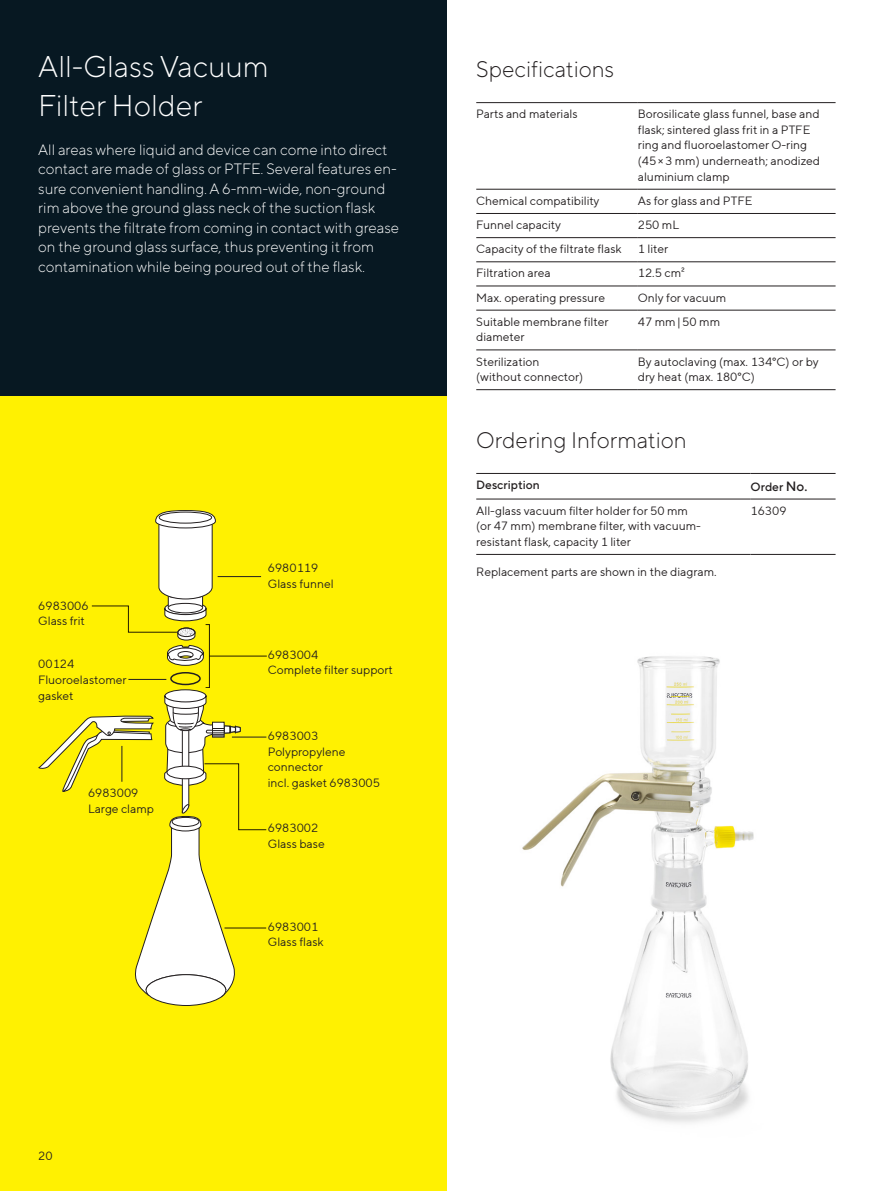
<style>
.page{position:relative;width:893px;height:1191px;background:#fff}
.page>*{position:absolute;margin:0;border:0;box-sizing:border-box;transform-origin:0 0}
.t1{font:300 30px/39px "TT Norms Pro";color:#fff}
.t2{font:300 22.5px "TT Norms Pro";color:#231f20}
.t3{font:300 15px/19.5px "TT Norms Pro";color:#fff}
.t4{font:12px/15.6px "TT Norms Pro";color:#231f20}
.t5{font:500 12px "TT Norms Pro";color:#231f20}
.s1{font-size:13.5px}
</style>
<div class="page">
<div style="left:0;top:395px;width:446px;height:796px;background:#fff101"></div>
<hr style="left:476px;top:189px;width:162px;height:1px;background:#231f20">
<hr style="left:638px;top:189px;width:198px;height:1px;background:#231f20">
<hr style="left:476px;top:213px;width:162px;height:1px;background:#231f20">
<hr style="left:638px;top:213px;width:198px;height:1px;background:#231f20">
<hr style="left:476px;top:237px;width:162px;height:1px;background:#231f20">
<hr style="left:638px;top:237px;width:198px;height:1px;background:#231f20">
<hr style="left:476px;top:261px;width:162px;height:1px;background:#231f20">
<hr style="left:638px;top:261px;width:198px;height:1px;background:#231f20">
<hr style="left:476px;top:286px;width:162px;height:1px;background:#231f20">
<hr style="left:638px;top:286px;width:198px;height:1px;background:#231f20">
<hr style="left:476px;top:310px;width:162px;height:1px;background:#231f20">
<hr style="left:638px;top:310px;width:198px;height:1px;background:#231f20">
<hr style="left:476px;top:350px;width:162px;height:1px;background:#231f20">
<hr style="left:638px;top:350px;width:198px;height:1px;background:#231f20">
<hr style="left:476px;top:102px;width:162px;height:1px;background:#231f20">
<hr style="left:638px;top:102px;width:198px;height:1px;background:#231f20">
<hr style="left:476px;top:389px;width:162px;height:1px;background:#231f20">
<hr style="left:638px;top:389px;width:198px;height:1px;background:#231f20">
<hr style="left:476px;top:554px;width:274px;height:1px;background:#231f20">
<hr style="left:750px;top:554px;width:86px;height:1px;background:#231f20">
<hr style="left:476px;top:473px;width:274px;height:1px;background:#231f20">
<hr style="left:750px;top:473px;width:86px;height:1px;background:#231f20">
<hr style="left:476px;top:499px;width:274px;height:1px;background:#231f20">
<hr style="left:750px;top:499px;width:86px;height:1px;background:#231f20">
<img style="left:522px;top:656px;width:232px;height:467px">
<div style="left:0;top:0;width:446px;height:395px;background:#071822"></div>
<div style="left:146px;top:974px;width:80px;height:31px;background:#fff;border-radius:50%"></div>
<div style="left:146px;top:974px;width:80px;height:32px;border:1px solid #231f20;border-radius:50%"></div>
<div style="left:165px;top:690px;width:41px;height:12px;background:#fff;border-radius:50%"></div>
<div style="left:164px;top:689px;width:42px;height:14px;border:1px solid #231f20;border-radius:50%"></div>
<hr style="left:218px;top:576px;width:43px;height:1px;background:#231f20">
<hr style="left:209px;top:656px;width:58px;height:1px;background:#231f20">
<svg style="left:38px;top:695px;width:229px;height:303px"></svg>
<hr style="left:225px;top:927px;width:41px;height:1px;background:#231f20">
<svg style="left:91px;top:510px;width:125px;height:178px"></svg>
<h1 class="t1" style="left:38px;top:45px;width:232px">All-Glass Vacuum<br>Filter Holder</h1>
<p class="t3" style="left:38px;top:139px;width:362px">All areas where liquid and device can come into direct contact are made of glass or PTFE. Several features en&shy;sure convenient handling. A 6-mm-wide, non-ground rim above the ground glass neck of the suction flask prevents the filtrate from coming in contact with grease on the ground glass surface, thus preventing it from contamination while being poured out of the flask.</p>
<p class="t4" style="left:38px;top:597px;width:52px">6983006<br>Glass frit</p>
<p class="t4" style="left:38px;top:655px;width:90px">00124<br>Fluoroelastomer gasket</p>
<p class="t4" style="left:88px;top:784px;width:67px">6983009<br>Large clamp</p>
<p class="t4" style="left:268px;top:559px;width:67px">6980119<br>Glass funnel</p>
<p class="t4" style="left:268px;top:646px;width:127px">6983004<br>Complete filter support</p>
<p class="t4" style="left:268px;top:727px;width:114px">6983003<br>Polypropylene connector<br>incl. gasket 6983005</p>
<p class="t4" style="left:268px;top:819px;width:58px">6983002<br>Glass base</p>
<p class="t4" style="left:268px;top:918px;width:57px">6983001<br>Glass flask</p>
<h2 class="t2" style="left:476px;top:53px;width:140px">Specifications</h2>
<p class="t4" style="left:476px;top:106px;width:103px">Parts and materials</p>
<p class="t4" style="left:638px;top:106px;width:184px">Borosilicate glass funnel, base and flask; sintered glass frit in a PTFE ring and fluoroelastomer O-ring (45×3 mm) underneath; anodized aluminium clamp</p>
<p class="t4" style="left:476px;top:192px;width:125px">Chemical compatibility</p>
<p class="t4" style="left:638px;top:192px;width:116px">As for glass and PTFE</p>
<p class="t4" style="left:476px;top:216px;width:86px">Funnel capacity</p>
<p class="t4" style="left:638px;top:216px;width:43px">250 mL</p>
<p class="t4" style="left:476px;top:240px;width:147px">Capacity of the filtrate flask</p>
<p class="t4" style="left:638px;top:240px;width:32px">1 liter</p>
<p class="t4" style="left:476px;top:265px;width:76px">Filtration area</p>
<p class="t4" style="left:638px;top:265px;width:48px">12.5 cm²</p>
<p class="t4" style="left:476px;top:289px;width:130px">Max. operating pressure</p>
<p class="t4" style="left:638px;top:289px;width:90px">Only for vacuum</p>
<p class="t4" style="left:476px;top:313px;width:134px">Suitable membrane filter diameter</p>
<p class="t4" style="left:638px;top:313px;width:84px">47 mm|50 mm</p>
<p class="t4" style="left:476px;top:353px;width:109px">Sterilization (without connector)</p>
<p class="t4" style="left:638px;top:353px;width:182px">By autoclaving (max. 134°C) or by dry heat (max. 180°C)</p>
<h2 class="t2" style="left:476px;top:423px;width:212px">Ordering Information</h2>
<p class="t5" style="left:476px;top:476px;width:65px">Description</p>
<p class="t5" style="left:750px;top:477px;width:57px">Order <span class="s1">No.</span></p>
<p class="t4" style="left:476px;top:502px;width:226px">All-glass vacuum filter holder for 50 mm (or 47 mm) membrane filter, with vacuum&shy;resistant flask, capacity 1 liter</p>
<p class="t4" style="left:750px;top:502px;width:37px">16309</p>
<p class="t4" style="left:476px;top:563px;width:242px">Replacement parts are shown in the diagram.</p>
<p class="t4" style="left:38px;top:1147px;width:16px">20</p>
</div>
